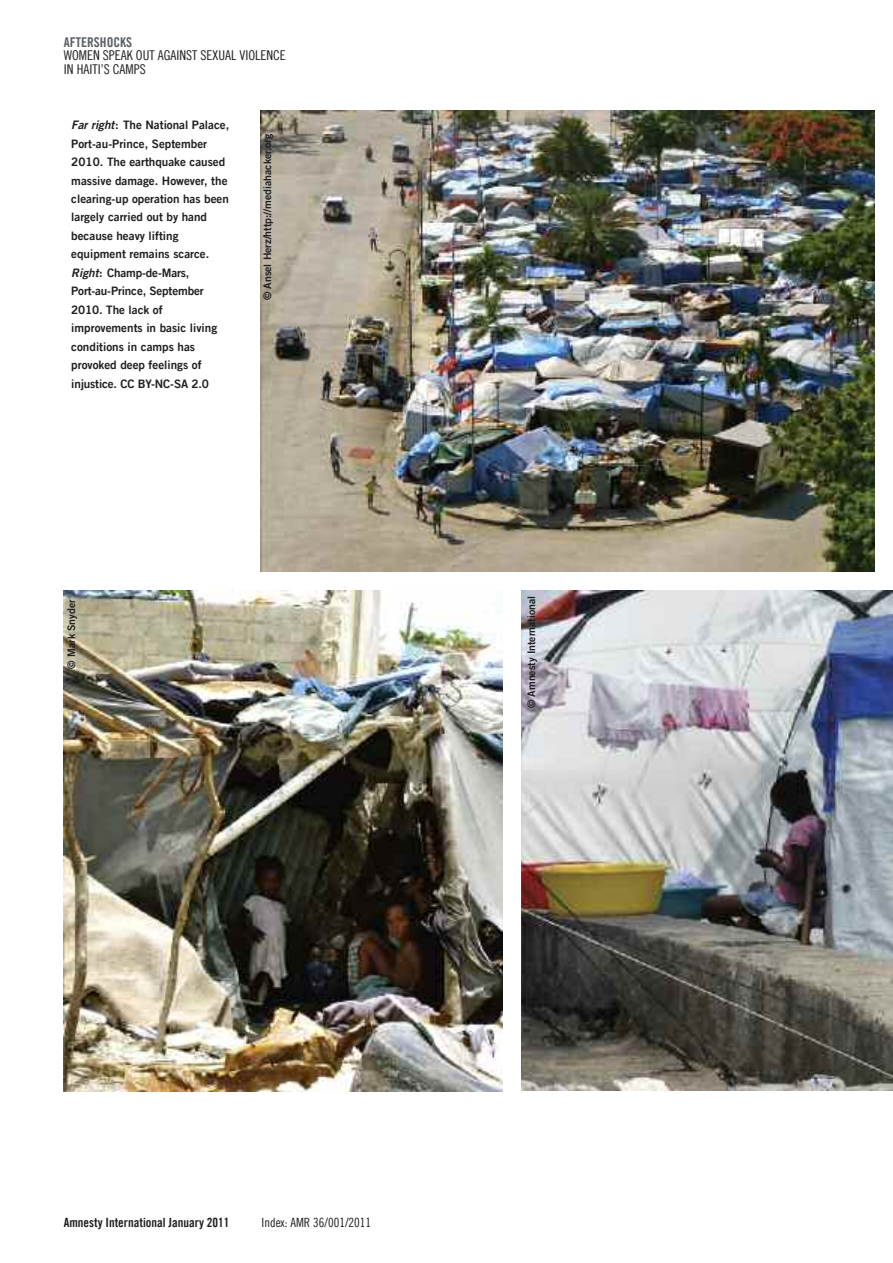
<style>
.page{position:relative;width:893px;height:1263px;background:#fff}
.page>*{position:absolute;margin:0;border:0;box-sizing:border-box;transform-origin:0 0}
.t1{font:13.5px/13.5px "Amnesty Trade Gothic Cn 18";color:#201e21}
.t2{font:13.5px "Amnesty Trade Gothic Bd Cn 20";color:#5a6065}
.t3{font:12.75px "Amnesty Trade Gothic Bd Cn 20";color:#201e21}
.t4{font:12.75px "Amnesty Trade Gothic Cn 18";color:#201e21}
.t5{font:11.7px/18.5px "Amnesty Trade Gothic Bd 2";color:#201e21}
.t6{font:10.5px "Amnesty Trade Gothic Bd 2";color:#201e21}
.s1{font-family:"Amnesty Trade Gothic Bd 2 Obl"}
</style>
<div class="page">
<img style="left:521px;top:590px;width:372px;height:501px">
<img style="left:260px;top:111px;width:614px;height:461px">
<img style="left:64px;top:590px;width:438px;height:501px">
<p class="t2" style="left:64px;top:33px;width:70px">Aftershocks</p>
<p class="t1" style="left:64px;top:48px;width:223px">WOMEN SPEAK OUT AGAINST SEXUAL VIOLENCE<br>IN HAITI’S CAMPS</p>
<p class="t5" style="left:71px;top:116px;width:160px"><span class="s1">Far right</span>: The National Palace,<br>Port-au-Prince, September<br>2010. The earthquake caused massive damage. However, the clearing-up operation has been largely carried out by hand because heavy lifting equipment remains scarce.<br><span class="s1">Right</span>: Champ-de-Mars,<br>Port-au-Prince, September<br>2010. The lack of improvements in basic living conditions in camps has provoked deep feelings of injustice. CC BY-NC-SA 2.0</p>
<p class="t6" style="left:261px;top:300px;width:168px;rotate:-90deg">© Ansel Herz/http://mediahacker.org</p>
<p class="t6" style="left:65px;top:668px;width:71px;rotate:-90deg">© Mark Snyder</p>
<p class="t6" style="left:525px;top:708px;width:114px;rotate:-90deg">© Amnesty International</p>
<p class="t3" style="left:64px;top:1214px;width:167px">Amnesty International January 2011</p>
<p class="t4" style="left:261px;top:1214px;width:111px">INDEX: AMR 36/001/2011</p>
</div>
